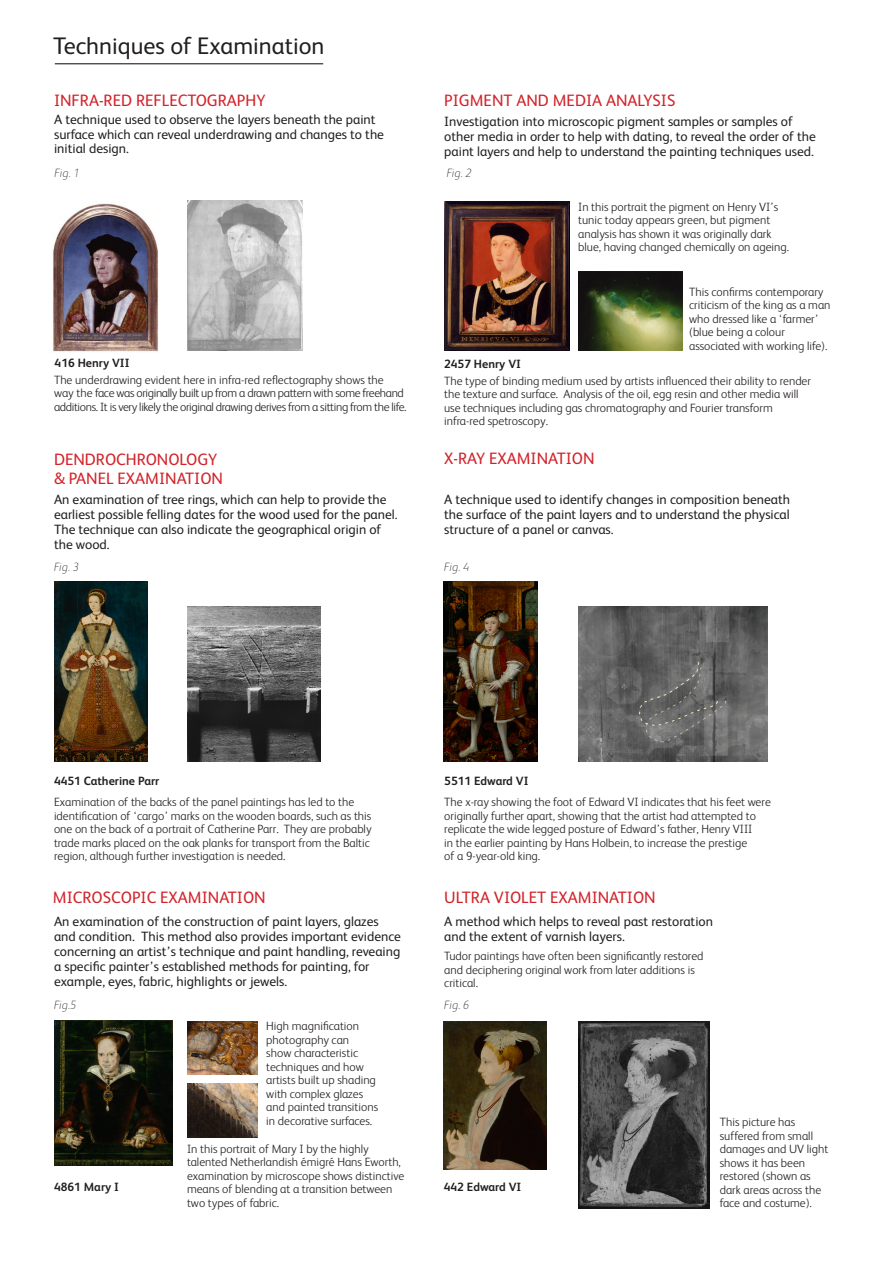
<style>
.page{position:relative;width:893px;height:1263px;background:#fff}
.page>*{position:absolute;margin:0;border:0;box-sizing:border-box;transform-origin:0 0}
.t1{font:24px "FS Albert";color:#231f20}
.t2{font:16.5px "FS Albert";color:#d1232a}
.t3{font:13.5px/15px "FS Albert";color:#231f20}
.t4{font:300 12px/13.5px "FS Albert";color:#231f20}
.t5{font:300 12px/13.5px "FS Albert";letter-spacing:-.03em;color:#231f20}
.t6{font:700 12px "FS Albert";color:#231f20}
.t7{font:italic 100 12px "FS Albert";color:#231f20}
</style>
<div class="page">
<img style="left:578px;top:271px;width:105px;height:79px">
<img style="left:187px;top:1083px;width:70px;height:54px">
<img style="left:187px;top:1021px;width:71px;height:54px">
<img style="left:187px;top:607px;width:133px;height:154px">
<img style="left:578px;top:1022px;width:131px;height:187px">
<img style="left:187px;top:201px;width:115px;height:149px">
<img style="left:578px;top:607px;width:189px;height:154px">
<img style="left:53px;top:203px;width:106px;height:149px">
<img style="left:444px;top:582px;width:94px;height:179px">
<img style="left:444px;top:1022px;width:103px;height:147px">
<img style="left:444px;top:201px;width:125px;height:149px">
<img style="left:54px;top:1021px;width:119px;height:145px">
<img style="left:54px;top:581px;width:94px;height:180px">
<hr style="left:55px;top:63px;width:268px;height:1px;background:#231f20">
<p class="t1" style="left:53px;top:32px;width:273px">Techniques of Examination</p>
<p class="t2" style="left:54px;top:91px;width:213px">INFRA-RED REFLECTOGRAPHY</p>
<p class="t2" style="left:444px;top:91px;width:233px">PIGMENT AND MEDIA ANALYSIS</p>
<p class="t3" style="left:54px;top:112px;width:331px;line-height:14.4px">A technique used to observe the layers beneath the paint surface which can reveal underdrawing and changes to the initial design.</p>
<p class="t3" style="left:444px;top:114px;width:373px">Investigation into microscopic pigment samples or samples of other media in order to help with dating, to reveal the order of the paint layers and help to understand the painting techniques used.</p>
<p class="t7" style="left:55px;top:166px;width:27px">Fig. 1</p>
<p class="t6" style="left:55px;top:356px;width:76px">416 Henry VII</p>
<p class="t5" style="left:54px;top:373px;width:354px">The underdrawing evident here in infra-red reflectography shows the<br>way the face was originally built up from a drawn pattern with some freehand additions. It is very likely the original drawing derives from a sitting from the life.</p>
<p class="t2" style="left:54px;top:450px;width:165px">DENDROCHRONOLOGY</p>
<p class="t2" style="left:54px;top:469px;width:171px">&amp; PANEL EXAMINATION</p>
<p class="t3" style="left:54px;top:492px;width:345px">An examination of tree rings, which can help to provide the earliest possible felling dates for the wood used for the panel.<br>The technique can also indicate the geographical origin of</p>
<p class="t3" style="left:54px;top:537px;width:57px">the wood.</p>
<p class="t7" style="left:447px;top:166px;width:27px">Fig. 2</p>
<p class="t6" style="left:444px;top:357px;width:78px">2457 Henry VI</p>
<p class="t4" style="left:578px;top:200px;width:202px">In this portrait the pigment on Henry VI’s</p>
<p class="t4" style="left:578px;top:213px;width:194px">tunic today appears green, but pigment</p>
<p class="t4" style="left:578px;top:227px;width:195px">analysis has shown it was originally dark</p>
<p class="t4" style="left:578px;top:240px;width:212px">blue, having changed chemically on ageing.</p>
<p class="t4" style="left:689px;top:285px;width:136px">This confirms contemporary</p>
<p class="t4" style="left:689px;top:298px;width:143px">criticism of the king as a man</p>
<p class="t4" style="left:689px;top:312px;width:131px">who dressed like a ‘farmer’</p>
<p class="t4" style="left:689px;top:325px;width:97px">(blue being a colour</p>
<p class="t4" style="left:689px;top:339px;width:140px">associated with working life).</p>
<p class="t4" style="left:444px;top:374px;width:368px">The type of binding medium used by artists influenced their ability to render</p>
<p class="t4" style="left:444px;top:387px;width:356px">the texture and surface. Analysis of the oil, egg resin and other media will</p>
<p class="t4" style="left:444px;top:401px;width:330px">use techniques including gas chromatography and Fourier transform</p>
<p class="t4" style="left:444px;top:414px;width:105px">infra-red spetroscopy.</p>
<p class="t2" style="left:444px;top:449px;width:152px">X-RAY EXAMINATION</p>
<p class="t3" style="left:444px;top:492px;width:347px">A technique used to identify changes in composition beneath</p>
<p class="t3" style="left:444px;top:507px;width:347px">the surface of the paint layers and to understand the physical</p>
<p class="t3" style="left:444px;top:522px;width:171px">structure of a panel or canvas.</p>
<p class="t7" style="left:54px;top:560px;width:27px">Fig. 3</p>
<p class="t7" style="left:444px;top:560px;width:27px">Fig. 4</p>
<p class="t6" style="left:54px;top:774px;width:107px">4451 Catherine Parr</p>
<p class="t6" style="left:444px;top:774px;width:86px">5511 Edward VI</p>
<p class="t4" style="left:54px;top:795px;width:302px">Examination of the backs of the panel paintings has led to the</p>
<p class="t4" style="left:54px;top:808px;width:319px">identification of ‘cargo’ marks on the wooden boards, such as this</p>
<p class="t4" style="left:54px;top:822px;width:319px">one on the back of a portrait of Catherine Parr. They are probably</p>
<p class="t4" style="left:54px;top:835px;width:317px">trade marks placed on the oak planks for transport from the Baltic region, although further investigation is needed.</p>
<p class="t4" style="left:444px;top:795px;width:328px">The x-ray showing the foot of Edward VI indicates that his feet were</p>
<p class="t4" style="left:444px;top:808px;width:313px">originally further apart, showing that the artist had attempted to</p>
<p class="t4" style="left:444px;top:822px;width:310px">replicate the wide legged posture of Edward’s father, Henry VIII</p>
<p class="t4" style="left:444px;top:835px;width:304px">in the earlier painting by Hans Holbein, to increase the prestige</p>
<p class="t4" style="left:444px;top:849px;width:97px">of a 9-year-old king.</p>
<p class="t2" style="left:53px;top:888px;width:214px">MICROSCOPIC EXAMINATION</p>
<p class="t2" style="left:444px;top:888px;width:213px">ULTRA VIOLET EXAMINATION</p>
<p class="t3" style="left:54px;top:914px;width:348px">An examination of the construction of paint layers, glazes and condition. This method also provides important evidence concerning an artist’s technique and paint handling, reveaing a specific painter’s established methods for painting, for</p>
<p class="t3" style="left:54px;top:974px;width:235px">example, eyes, fabric, highlights or jewels.</p>
<p class="t4" style="left:266px;top:1019px;width:94px">High magnification</p>
<p class="t4" style="left:266px;top:1033px;width:84px">photography can</p>
<p class="t4" style="left:266px;top:1046px;width:93px">show characteristic</p>
<p class="t4" style="left:266px;top:1060px;width:99px">techniques and how</p>
<p class="t4" style="left:266px;top:1073px;width:111px">artists built up shading</p>
<p class="t4" style="left:266px;top:1087px;width:98px">with complex glazes</p>
<p class="t4" style="left:266px;top:1100px;width:113px">and painted transitions</p>
<p class="t4" style="left:266px;top:1114px;width:107px">in decorative surfaces.</p>
<p class="t3" style="left:444px;top:914px;width:270px">A method which helps to reveal past restoration and the extent of varnish layers.</p>
<p class="t4" style="left:444px;top:949px;width:261px">Tudor paintings have often been significantly restored</p>
<p class="t4" style="left:444px;top:963px;width:252px">and deciphering original work from later additions is</p>
<p class="t4" style="left:444px;top:976px;width:35px">critical.</p>
<p class="t7" style="left:54px;top:998px;width:24px">Fig.5</p>
<p class="t7" style="left:444px;top:998px;width:27px">Fig. 6</p>
<p class="t4" style="left:720px;top:1115px;width:77px">This picture has</p>
<p class="t4" style="left:720px;top:1128px;width:95px">suffered from small</p>
<p class="t4" style="left:720px;top:1142px;width:110px">damages and UV light</p>
<p class="t4" style="left:720px;top:1155px;width:87px">shows it has been</p>
<p class="t4" style="left:720px;top:1169px;width:92px">restored (shown as</p>
<p class="t4" style="left:720px;top:1182px;width:103px">dark areas across the</p>
<p class="t4" style="left:720px;top:1196px;width:94px">face and costume).</p>
<p class="t4" style="left:187px;top:1142px;width:183px">In this portrait of Mary I by the highly</p>
<p class="t4" style="left:187px;top:1155px;width:219px">talented Netherlandish émigré Hans Eworth, examination by microscope shows distinctive means of blending at a transition between two types of fabric.</p>
<p class="t6" style="left:54px;top:1180px;width:67px">4861 Mary I</p>
<p class="t6" style="left:444px;top:1180px;width:79px">442 Edward VI</p>
</div>
